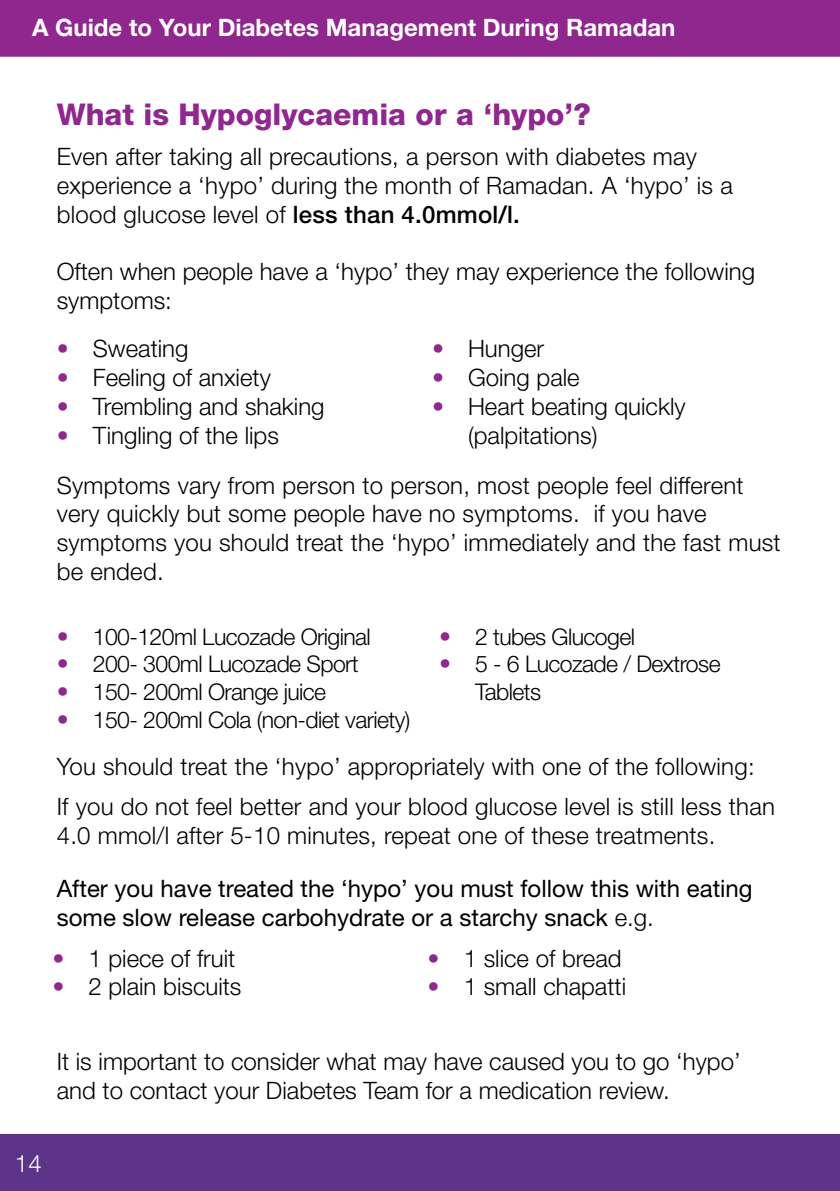
<style>
.page{position:relative;width:840px;height:1191px;background:#fff}
.page>*{position:absolute;margin:0;border:0;box-sizing:border-box;transform-origin:0 0}
.t1{font:800 30px "Helvetica Neue LT Std";color:#90278f}
.t2{font:300 24px/28.8px "Helvetica Neue LT Std";letter-spacing:.01em;color:#000}
.t3{font:24px/28.8px "Helvetica Neue LT Std";color:#000}
.t4{font:700 24px "Helvetica Neue LT Std";color:#fff}
.t5{font:300 24px "Helvetica Neue LT Std";color:#fff}
.t6{font:300 23px/27.6px "Helvetica Neue LT Std";letter-spacing:-.025em;color:#000}
.s1{font-weight:500}
.s2{font-weight:700;color:#90278f}
.s3{font-weight:700;font-size:24px;color:#90278f}
.s4{font-weight:300}
</style>
<div class="page">
<div style="left:0;top:1134px;width:839px;height:57px;background:#5d3489"></div>
<div style="left:0;top:0;width:839px;height:57px;background:#90278f"></div>
<p class="t4" style="left:32px;top:13px;width:644px">A Guide to Your Diabetes Management During Ramadan</p>
<p class="t1" style="left:57px;top:96px;width:535px">What is Hypoglycaemia or a ‘hypo’?</p>
<p class="t2" style="left:57px;top:141px;width:677px">Even after taking all precautions, a person with diabetes may experience a ‘hypo’ during the month of Ramadan. A ‘hypo’ is a blood glucose level of <span class="s1">less than 4.0mmol/l.</span></p>
<p class="t2" style="left:57px;top:257px;width:699px">Often when people have a ‘hypo’ they may experience the following symptoms:</p>
<p class="t2" style="left:57px;top:334px;width:133px"><span class="s2">•</span> Sweating</p>
<p class="t2" style="left:57px;top:363px;width:215px"><span class="s2">•</span> Feeling of anxiety</p>
<p class="t2" style="left:57px;top:391px;width:269px"><span class="s2">•</span> Trembling and shaking</p>
<p class="t2" style="left:57px;top:420px;width:223px"><span class="s2">•</span> Tingling of the lips</p>
<p class="t2" style="left:432px;top:334px;width:114px"><span class="s2">•</span> Hunger</p>
<p class="t2" style="left:432px;top:363px;width:149px"><span class="s2">•</span> Going pale</p>
<p class="t2" style="left:468px;top:391px;width:219px;text-indent:-36px"><span class="s2">•</span> Heart beating quickly (palpitations)</p>
<p class="t2" style="left:57px;top:470px;width:725px">Symptoms vary from person to person, most people feel different very quickly but some people have no symptoms. if you have symptoms you should treat the ‘hypo’ immediately and the fast must be ended.</p>
<p class="t6" style="left:57px;top:622px;width:315px"><span class="s3">•</span> 100-120ml Lucozade Original</p>
<p class="t6" style="left:57px;top:650px;width:303px"><span class="s3">•</span> 200- 300ml Lucozade Sport</p>
<p class="t6" style="left:57px;top:677px;width:271px"><span class="s3">•</span> 150- 200ml Orange juice</p>
<p class="t6" style="left:57px;top:705px;width:355px"><span class="s3">•</span> 150- 200ml Cola (non-diet variety)</p>
<p class="t6" style="left:439px;top:622px;width:197px"><span class="s3">•</span> 2 tubes Glucogel</p>
<p class="t6" style="left:475px;top:650px;width:247px;text-indent:-36px"><span class="s3">•</span> 5 - 6 Lucozade / Dextrose<br>Tablets</p>
<p class="t2" style="left:57px;top:746px;width:719px;line-height:40.2px">You should treat the ‘hypo’ appropriately with one of the following:<br>If you do not feel better and your blood glucose level is still less than</p>
<p class="t2" style="left:57px;top:820px;width:659px">4.0 mmol/l after 5-10 minutes, repeat one of these treatments.</p>
<p class="t3" style="left:57px;top:874px;width:697px">After you have treated the ‘hypo’ you must follow this with eating some slow release carbohydrate or a starchy snack <span class="s4">e.g.</span></p>
<p class="t2" style="left:52px;top:943px;width:184px"><span class="s2">•</span> 1 piece of fruit</p>
<p class="t2" style="left:52px;top:972px;width:190px"><span class="s2">•</span> 2 plain biscuits</p>
<p class="t2" style="left:427px;top:943px;width:195px"><span class="s2">•</span> 1 slice of bread</p>
<p class="t2" style="left:427px;top:972px;width:200px"><span class="s2">•</span> 1 small chapatti</p>
<p class="t2" style="left:57px;top:1046px;width:685px">It is important to consider what may have caused you to go ‘hypo’ and to contact your Diabetes Team for a medication review.</p>
<p class="t5" style="left:15px;top:1148px;width:28px">14</p>
</div>
